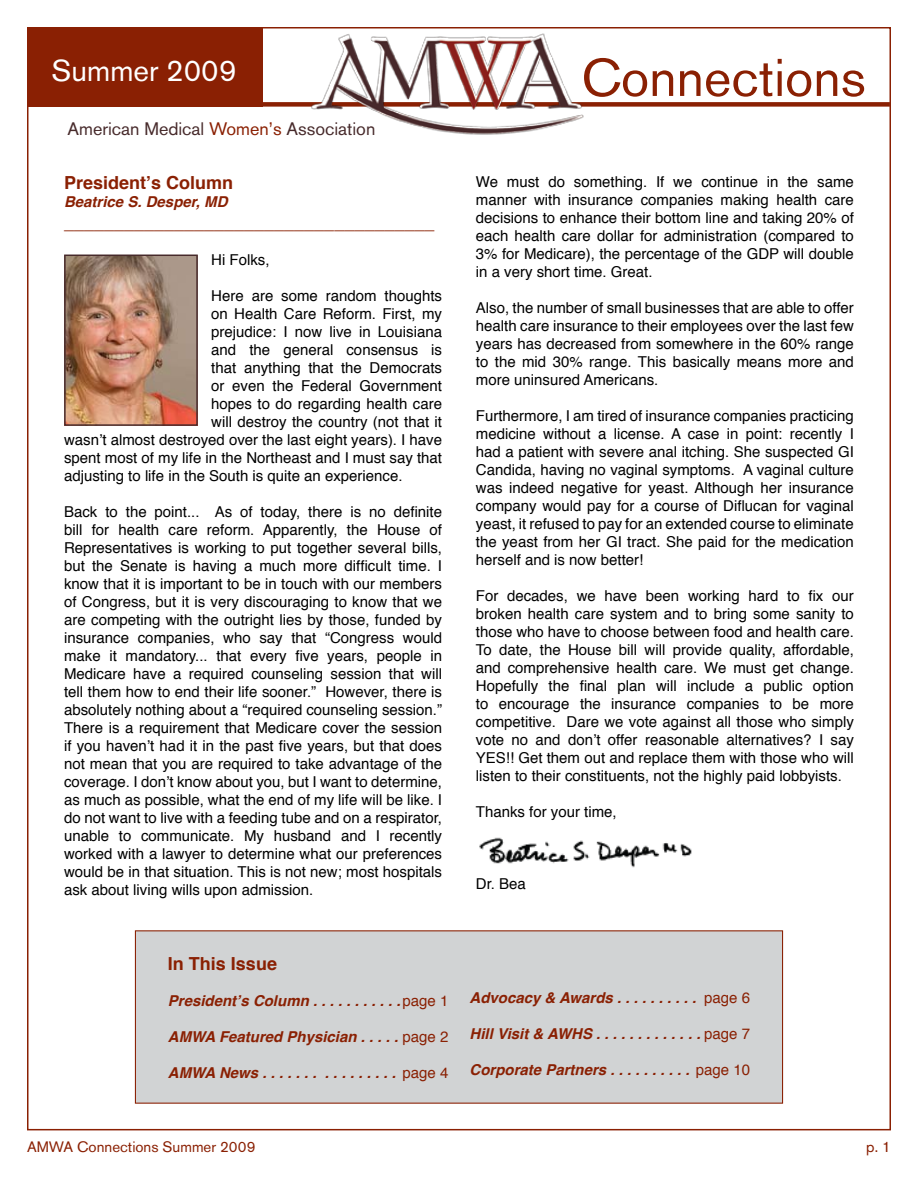
<style>
.page{position:relative;width:918px;height:1188px;background:#fff}
.page>*{position:absolute;margin:0;border:0;box-sizing:border-box;transform-origin:0 0}
.t1{font:52.5px "Akzidenz Grotesk BE";color:#8a2003}
.t2{font:30px "Akzidenz Grotesk BE";color:#fff}
.t3{font:700 18px "Helvetica";color:#8a2003}
.t4{font:18px "Akzidenz Grotesk BE";color:#472a2b}
.t5{font:15px/18px "Helvetica";color:#000;text-align:justify}
.t6{font:italic 700 15px "Helvetica";color:#8a2003}
.t7{font:15px "Akzidenz Grotesk BE";color:#8a2003}
.t8{font:15px "Helvetica";color:#8a2003}
.s1{color:#8a2003}
.s2{font-weight:400;font-style:normal}
</style>
<div class="page">
<div style="left:27px;top:27px;width:235px;height:80px;background:#8a2003"></div>
<img style="left:67px;top:258px;width:128px;height:165px">
<div style="left:64px;top:255px;width:134px;height:171px;border:2px solid #472a2b"></div>
<div style="left:28px;top:102px;width:862px;height:5px;background:#8a2003"></div>
<img style="left:307px;top:33px;width:281px;height:102px">
<div style="left:135px;top:930px;width:648px;height:174px;background:#d1d3d4"></div>
<img style="left:479px;top:837px;width:213px;height:31px">
<h2 class="t2" style="left:52px;top:52px;width:187px">Summer 2009</h2>
<h1 class="t1" style="left:581px;top:46px;width:286px">Connections</h1>
<p class="t4" style="left:68px;top:118px;width:309px">American Medical <span class="s1">Women’s</span> Association</p>
<p class="t3" style="left:64px;top:168px;width:171px">President’s Column</p>
<p class="t6" style="left:64px;top:190px;width:165px">Beatrice S. Desper, MD</p>
<p class="t3" style="left:64px;top:208px;width:372px">_____________________________________</p>
<p class="t5" style="left:211px;top:251px;width:60px">Hi Folks,</p>
<p class="t5" style="left:211px;top:287px;width:232px">Here are some random thoughts</p>
<p class="t5" style="left:211px;top:305px;width:232px">on Health Care Reform. First, my</p>
<p class="t5" style="left:211px;top:323px;width:232px">prejudice: I now live in Louisiana</p>
<p class="t5" style="left:211px;top:341px;width:232px">and the general consensus is</p>
<p class="t5" style="left:211px;top:359px;width:232px">that anything that the Democrats</p>
<p class="t5" style="left:211px;top:377px;width:232px">or even the Federal Government</p>
<p class="t5" style="left:211px;top:395px;width:232px">hopes to do regarding health care</p>
<p class="t5" style="left:211px;top:413px;width:232px">will destroy the country (not that it</p>
<p class="t5" style="left:64px;top:431px;width:379px">wasn’t almost destroyed over the last eight years). I have</p>
<p class="t5" style="left:64px;top:449px;width:379px">spent most of my life in the Northeast and I must say that</p>
<p class="t5" style="left:64px;top:467px;width:340px">adjusting to life in the South is quite an experience.</p>
<p class="t5" style="left:64px;top:503px;width:380px">Back to the point... As of today, there is no definite bill for health care reform. Apparently, the House of Representatives is working to put together several bills, but the Senate is having a much more difficult time. I know that it is important to be in touch with our members of Congress, but it is very discouraging to know that we are competing with the outright lies by those, funded by insurance companies, who say that “Congress would make it mandatory... that every five years, people in Medicare have a required counseling session that will tell them how to end their life sooner.” However, there is absolutely nothing about a “required counseling session.” There is a requirement that Medicare cover the session if you haven’t had it in the past five years, but that does not mean that you are required to take advantage of the coverage. I don’t know about you, but I want to determine, as much as possible, what the end of my life will be like. I do not want to live with a feeding tube and on a respirator, unable to communicate. My husband and I recently worked with a lawyer to determine what our preferences would be in that situation. This is not new; most hospitals ask about living wills upon admission.</p>
<p class="t5" style="left:476px;top:173px;width:379px">We must do something. If we continue in the same manner with insurance companies making health care decisions to enhance their bottom line and taking 20% of each health care dollar for administration (compared to 3% for Medicare), the percentage of the GDP will double in a very short time. Great.</p>
<p class="t5" style="left:476px;top:299px;width:379px">Also, the number of small businesses that are able to offer health care insurance to their employees over the last few years has decreased from somewhere in the 60% range to the mid 30% range. This basically means more and more uninsured Americans.</p>
<p class="t5" style="left:476px;top:407px;width:380px">Furthermore, I am tired of insurance companies practicing medicine without a license. A case in point: recently I had a patient with severe anal itching. She suspected GI Candida, having no vaginal symptoms. A vaginal culture was indeed negative for yeast. Although her insurance company would pay for a course of Diflucan for vaginal yeast, it refused to pay for an extended course to eliminate the yeast from her GI tract. She paid for the medication herself and is now better!</p>
<p class="t5" style="left:476px;top:587px;width:379px">For decades, we have been working hard to fix our broken health care system and to bring some sanity to those who have to choose between food and health care.<br>To date, the House bill will provide quality, affordable, and comprehensive health care. We must get change.<br>Hopefully the final plan will include a public option to encourage the insurance companies to be more competitive. Dare we vote against all those who simply vote no and don’t offer reasonable alternatives? I say YES!! Get them out and replace them with those who will listen to their constituents, not the highly paid lobbyists.</p>
<p class="t5" style="left:476px;top:803px;width:142px">Thanks for your time,</p>
<p class="t5" style="left:476px;top:875px;width:52px">Dr. Bea</p>
<p class="t3" style="left:168px;top:949px;width:111px">In This Issue</p>
<p class="t6" style="left:168px;top:988px;width:282px">President’s Column . . . . . . . . . . .<span class="s2">page 1</span></p>
<p class="t6" style="left:168px;top:1024px;width:282px">AMWA Featured Physician . . . . . <span class="s2">page 2</span></p>
<p class="t6" style="left:168px;top:1060px;width:282px">AMWA News . . . . . . . . . . . . . . . . <span class="s2">page 4</span></p>
<p class="t6" style="left:470px;top:986px;width:228px">Advocacy &amp; Awards . . . . . . . . . .</p>
<p class="t6" style="left:470px;top:1022px;width:282px">Hill Visit &amp; AWHS . . . . . . . . . . . . . <span class="s2">page 7</span></p>
<p class="t6" style="left:470px;top:1058px;width:282px">Corporate Partners . . . . . . . . . . <span class="s2">page 10</span></p>
<p class="t8" style="left:704px;top:987px;width:47px">page 6</p>
<p class="t7" style="left:27px;top:1138px;width:230px">AMWA Connections Summer 2009</p>
<p class="t7" style="left:866px;top:1138px;width:26px">p. 1</p>
</div>
